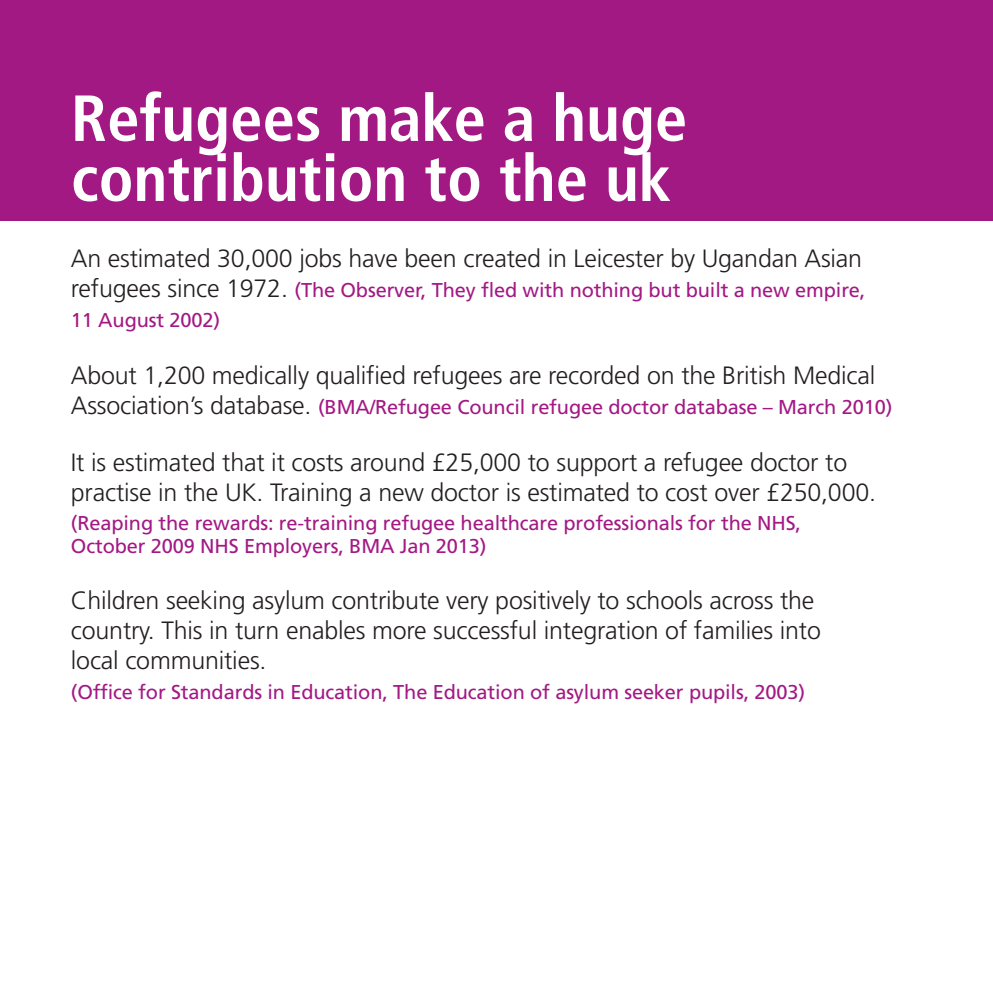
<style>
.page{position:relative;width:993px;height:993px;background:#fff}
.page>*{position:absolute;margin:0;border:0;box-sizing:border-box;transform-origin:0 0}
.t1{font:700 condensed 65px/60px "Frutiger";color:#fff}
.t2{font:300 25px/30px "Frutiger";letter-spacing:-.005em;color:#231f20}
.t3{font:20px/30px "Frutiger";letter-spacing:-.005em;color:#a31984}
.s1{font-weight:300;font-size:25px;color:#231f20}
</style>
<div class="page">
<div style="left:0;top:0;width:992px;height:220px;background:#a31984"></div>
<h1 class="t1" style="left:71px;top:93px;width:617px">Refugees make a huge contribution to the uk</h1>
<p class="t2" style="left:71px;top:245px;width:792px">An estimated 30,000 jobs have been created in Leicester by Ugandan Asian</p>
<p class="t3" style="left:71px;top:276px;width:795px"><span class="s1">refugees since 1972.</span> (The Observer, They fled with nothing but built a new empire,<br>11 August 2002)</p>
<p class="t2" style="left:71px;top:362px;width:805px">About 1,200 medically qualified refugees are recorded on the British Medical</p>
<p class="t3" style="left:71px;top:393px;width:822px"><span class="s1">Association’s database.</span> (BMA/Refugee Council refugee doctor database – March 2010)</p>
<p class="t2" style="left:71px;top:448px;width:806px">It is estimated that it costs around £25,000 to support a refugee doctor to practise in the UK. Training a new doctor is estimated to cost over £250,000.</p>
<p class="t3" style="left:71px;top:513px;width:731px;line-height:22.5px">(Reaping the rewards: re-training refugee healthcare professionals for the NHS,<br>October 2009 NHS Employers, BMA Jan 2013)</p>
<p class="t2" style="left:71px;top:587px;width:751px">Children seeking asylum contribute very positively to schools across the country. This in turn enables more successful integration of families into local communities.</p>
<p class="t3" style="left:71px;top:678px;width:735px">(Office for Standards in Education, The Education of asylum seeker pupils, 2003)</p>
</div>
